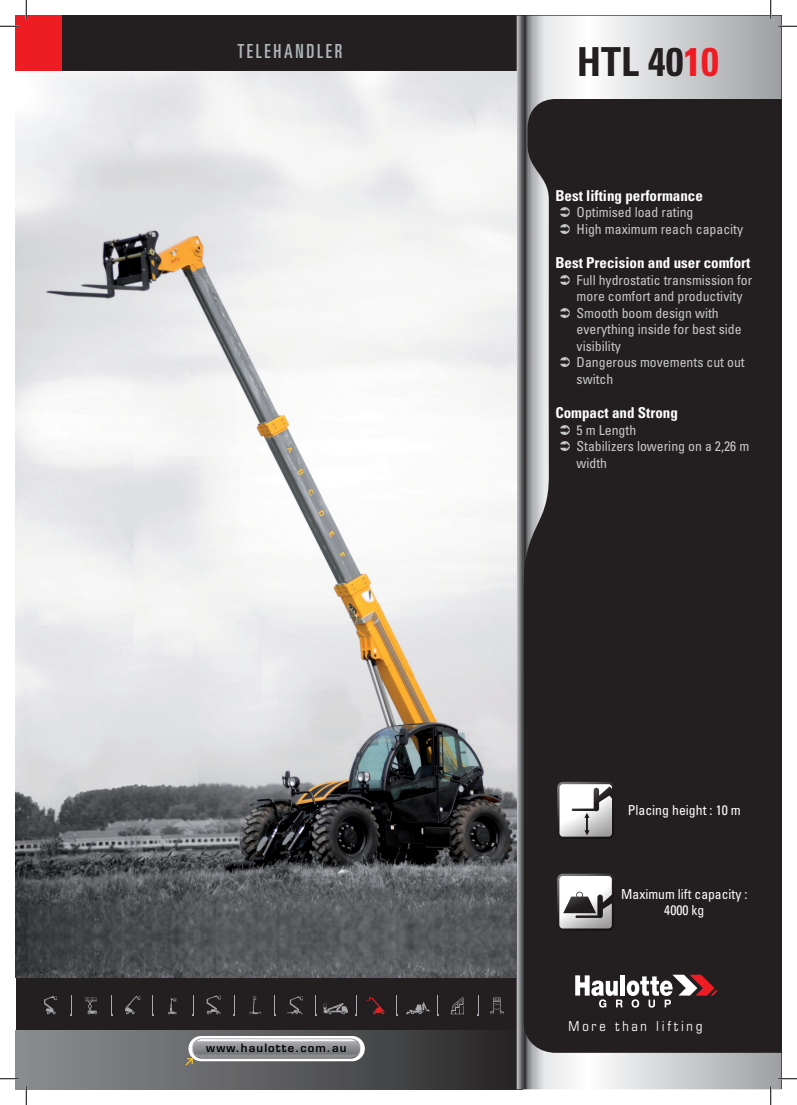
<style>
.page{position:relative;width:797px;height:1105px;background:#fff}
.page>*{position:absolute;margin:0;border:0;box-sizing:border-box;transform-origin:0 0}
.t1{font:700 condensed 40px "Univers";color:#231f20}
.t2{font:ultra-condensed 19.38px "Univers";letter-spacing:.14em;color:#aeb6b9}
.t3{font:700 condensed 15px "Univers";color:#fff}
.t4{font:condensed 13.75px/16.5px "Univers";color:#c7c8ca}
.t5{font:condensed 13.75px/16.5px "Univers";color:#fff;text-align:center}
.t6{font:condensed 13.75px "Eurostile";letter-spacing:.2em;color:#fff}
.t7{font:600 11.25px "Eurostile";letter-spacing:.1em;color:#000}
.s1{color:#ee1d23}
</style>
<div class="page">
<div style="left:16px;top:16px;width:765px;height:1073px;background:#231f20"></div>
<div style="left:16px;top:1031px;width:507px;height:58px;background:linear-gradient(to right,#8e9194,#292828)"></div>
<div style="left:188px;top:1036px;width:177px;height:25px;background:#fff;border-radius:13px"></div>
<div style="left:192px;top:1038px;width:168px;height:21px;background:#c5c5c8;border-radius:10px"></div>
<svg style="left:185px;top:1039px;width:175px;height:26px;background:#999a9b"></svg>
<div style="left:16px;top:16px;width:46px;height:57px;background:#ee1d23"></div>
<svg style="left:516px;top:16px;width:265px;height:1073px"></svg>
<img style="left:16px;top:72px;width:500px;height:905px">
<div style="left:553px;top:779px;width:62px;height:47px;background:#fff;opacity:.75"></div>
<div style="left:553px;top:787px;width:62px;height:55px;background:#231f20;opacity:.75"></div>
<div style="left:553px;top:870px;width:62px;height:48px;background:#fff;opacity:.75"></div>
<div style="left:553px;top:879px;width:62px;height:55px;background:#231f20;opacity:.75"></div>
<svg style="left:406px;top:1001px;width:23px;height:14px"></svg>
<svg style="left:323px;top:1003px;width:25px;height:11px"></svg>
<svg style="left:287px;top:996px;width:16px;height:18px"></svg>
<svg style="left:125px;top:996px;width:15px;height:18px"></svg>
<svg style="left:85px;top:997px;width:12px;height:17px"></svg>
<svg style="left:44px;top:996px;width:13px;height:18px"></svg>
<svg style="left:366px;top:997px;width:18px;height:17px"></svg>
<svg style="left:249px;top:996px;width:12px;height:18px"></svg>
<svg style="left:168px;top:998px;width:9px;height:16px"></svg>
<svg style="left:71px;top:995px;width:1px;height:20px"></svg>
<svg style="left:152px;top:995px;width:2px;height:20px"></svg>
<svg style="left:111px;top:995px;width:2px;height:20px"></svg>
<svg style="left:490px;top:997px;width:14px;height:17px"></svg>
<svg style="left:450px;top:997px;width:14px;height:17px"></svg>
<svg style="left:206px;top:995px;width:15px;height:19px"></svg>
<svg style="left:193px;top:995px;width:1px;height:20px"></svg>
<svg style="left:274px;top:995px;width:2px;height:20px"></svg>
<svg style="left:233px;top:995px;width:2px;height:20px"></svg>
<svg style="left:315px;top:995px;width:1px;height:20px"></svg>
<svg style="left:355px;top:995px;width:2px;height:20px"></svg>
<svg style="left:396px;top:995px;width:2px;height:20px"></svg>
<svg style="left:437px;top:995px;width:1px;height:20px"></svg>
<svg style="left:477px;top:995px;width:2px;height:20px"></svg>
<svg style="left:0;top:25px;width:19px;height:2px"></svg>
<svg style="left:778px;top:25px;width:19px;height:2px"></svg>
<svg style="left:0;top:1078px;width:19px;height:1px"></svg>
<svg style="left:778px;top:1078px;width:19px;height:1px"></svg>
<svg style="left:25px;top:0;width:2px;height:19px"></svg>
<svg style="left:25px;top:1086px;width:2px;height:19px"></svg>
<svg style="left:770px;top:0;width:1px;height:19px"></svg>
<svg style="left:770px;top:1086px;width:1px;height:19px"></svg>
<svg style="left:560px;top:207px;width:10px;height:10px"></svg>
<svg style="left:560px;top:224px;width:10px;height:10px"></svg>
<svg style="left:560px;top:275px;width:10px;height:10px"></svg>
<svg style="left:560px;top:308px;width:10px;height:10px"></svg>
<svg style="left:560px;top:357px;width:10px;height:10px"></svg>
<svg style="left:560px;top:425px;width:10px;height:10px"></svg>
<svg style="left:560px;top:441px;width:10px;height:10px"></svg>
<h2 class="t2" style="left:237px;top:40px;width:106px">TELEHANDLER</h2>
<h1 class="t1" style="left:577px;top:37px;width:144px">HTL 40<span class="s1">10</span></h1>
<p class="t3" style="left:555px;top:186px;width:149px">Best lifting performance</p>
<p class="t4" style="left:576px;top:204px;width:168px">Optimised load rating<br>High maximum reach capacity</p>
<p class="t3" style="left:555px;top:254px;width:196px">Best Precision and user comfort</p>
<p class="t4" style="left:576px;top:271px;width:177px">Full hydrostatic transmission for more comfort and productivity<br>Smooth boom design with everything inside for best side visibility<br>Dangerous movements cut out switch</p>
<p class="t3" style="left:555px;top:404px;width:124px">Compact and Strong</p>
<p class="t4" style="left:576px;top:421px;width:174px">5 m Length<br>Stabilizers lowering on a 2,26 m width</p>
<p class="t5" style="left:627px;top:802px;width:115px">Placing height : 10 m</p>
<p class="t5" style="left:621px;top:885px;width:128px">Maximum lift capacity :<br>4000 kg</p>
<p class="t7" style="left:206px;top:1040px;width:142px">www.haulotte.com.au</p>
<p class="t6" style="left:568px;top:1018px;width:135px">More than lifting</p>
</div>
